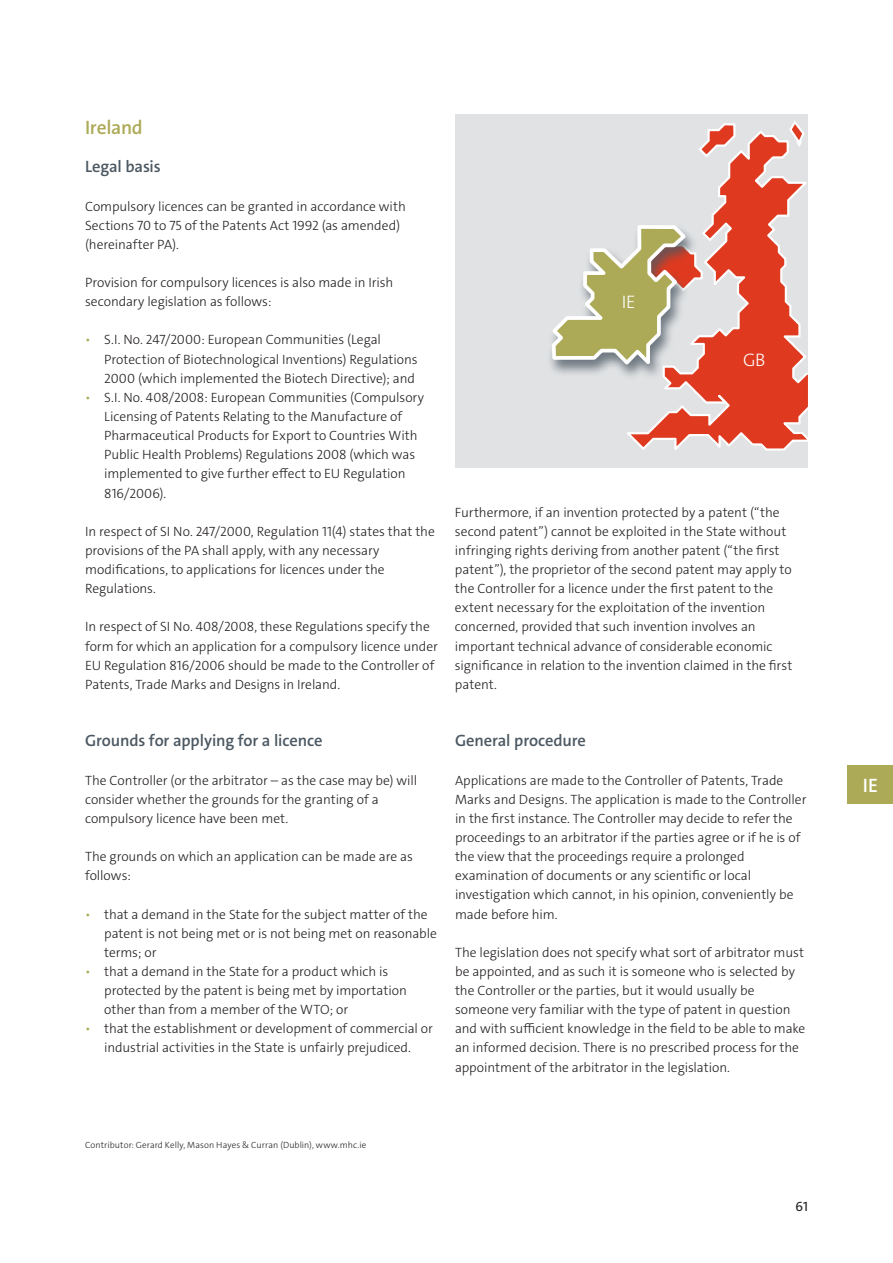
<style>
.page{position:relative;width:893px;height:1263px;background:#fff}
.page>*{position:absolute;margin:0;border:0;box-sizing:border-box;transform-origin:0 0}
.t1{font:600 19.5px "The Sans C4 s";letter-spacing:-.015em;color:#adaa57}
.t2{font:600 19.5px "The Sans C4 s";color:#fff}
.t3{font:300 18.15px "The Sans C4 s";color:#fff}
.t4{font:600 16.5px "The Sans C4 s";letter-spacing:-.005em;color:#4c5862}
.t5{font:300 13.5px/19.2px "The Sans C4 s";letter-spacing:-.005em;color:#231f20}
.t6{font:13.5px "The Sans C4 s";color:#231f20}
.t7{font:300 9px "The Sans C4 s";letter-spacing:.01em;color:#231f20}
.s1{color:#adaa57}
</style>
<div class="page">
<div style="left:848px;top:765px;width:45px;height:39px;background:#adaa57"></div>
<div style="left:455px;top:115px;width:353px;height:353px;background:#e0e2e4"></div>
<svg style="left:627px;top:131px;width:181px;height:320px"></svg>
<svg style="left:787px;top:121px;width:19px;height:28px"></svg>
<svg style="left:697px;top:123px;width:40px;height:36px"></svg>
<div style="left:547px;top:223px;width:152px;height:158px;background:#4c5862;opacity:.75"></div>
<svg style="left:549px;top:223px;width:155px;height:148px"></svg>
<h1 class="t1" style="left:85px;top:115px;width:59px">Ireland</h1>
<p class="t4" style="left:85px;top:156px;width:77px">Legal basis</p>
<p class="t5" style="left:85px;top:196px;width:322px">Compulsory licences can be granted in accordance with<br>Sections 70 to 75 of the Patents Act 1992 (as amended) (hereinafter PA).</p>
<p class="t5" style="left:85px;top:273px;width:310px">Provision for compulsory licences is also made in Irish secondary legislation as follows:</p>
<p class="t5" style="left:104px;top:330px;width:315px;text-indent:-19px"><span class="s1">•</span> S.I. No. 247/2000: European Communities (Legal<br>Protection of Biotechnological Inventions) Regulations<br>2000 (which implemented the Biotech Directive); and</p>
<p class="t5" style="left:104px;top:388px;width:321px;text-indent:-19px"><span class="s1">•</span> S.I. No. 408/2008: European Communities (Compulsory Licensing of Patents Relating to the Manufacture of Pharmaceutical Products for Export to Countries With Public Health Problems) Regulations 2008 (which was implemented to give further effect to EU Regulation 816/2006).</p>
<p class="t5" style="left:85px;top:522px;width:351px">In respect of SI No. 247/2000, Regulation 11(4) states that the provisions of the PA shall apply, with any necessary modifications, to applications for licences under the Regulations.</p>
<p class="t5" style="left:85px;top:617px;width:354px">In respect of SI No. 408/2008, these Regulations specify the form for which an application for a compulsory licence under EU Regulation 816/2006 should be made to the Controller of Patents, Trade Marks and Designs in Ireland.</p>
<p class="t4" style="left:85px;top:730px;width:239px">Grounds for applying for a licence</p>
<p class="t5" style="left:85px;top:770px;width:334px">The Controller (or the arbitrator – as the case may be) will consider whether the grounds for the granting of a compulsory licence have been met.</p>
<p class="t5" style="left:85px;top:847px;width:329px">The grounds on which an application can be made are as follows:</p>
<p class="t5" style="left:104px;top:904px;width:334px;text-indent:-19px"><span class="s1">•</span> that a demand in the State for the subject matter of the patent is not being met or is not being met on reasonable terms; or</p>
<p class="t5" style="left:104px;top:962px;width:304px;text-indent:-19px"><span class="s1">•</span> that a demand in the State for a product which is protected by the patent is being met by importation other than from a member of the WTO; or</p>
<p class="t5" style="left:85px;top:1019px;width:349px;text-align:center"><span class="s1">•</span> that the establishment or development of commercial or industrial activities in the State is unfairly prejudiced.</p>
<h2 class="t3" style="left:622px;top:291px;width:15px">IE</h2>
<h2 class="t3" style="left:743px;top:348px;width:24px">GB</h2>
<p class="t5" style="left:455px;top:503px;width:339px">Furthermore, if an invention protected by a patent (“the second patent”) cannot be exploited in the State without infringing rights deriving from another patent (“the first patent”), the proprietor of the second patent may apply to the Controller for a licence under the first patent to the extent necessary for the exploitation of the invention concerned, provided that such invention involves an important technical advance of considerable economic significance in relation to the invention claimed in the first patent.</p>
<p class="t4" style="left:455px;top:730px;width:132px">General procedure</p>
<p class="t5" style="left:455px;top:770px;width:353px">Applications are made to the Controller of Patents, Trade Marks and Designs. The application is made to the Controller in the first instance. The Controller may decide to refer the proceedings to an arbitrator if the parties agree or if he is of the view that the proceedings require a prolonged examination of documents or any scientific or local investigation which cannot, in his opinion, conveniently be made before him.</p>
<p class="t5" style="left:455px;top:943px;width:352px">The legislation does not specify what sort of arbitrator must be appointed, and as such it is someone who is selected by the Controller or the parties, but it would usually be someone very familiar with the type of patent in question and with sufficient knowledge in the field to be able to make an informed decision. There is no prescribed process for the appointment of the arbitrator in the legislation.</p>
<p class="t7" style="left:85px;top:1139px;width:283px">Contributor: Gerard Kelly, Mason Hayes &amp; Curran (Dublin), www.mhc.ie</p>
<p class="t6" style="left:795px;top:1197px;width:14px">61</p>
<h1 class="t2" style="left:863px;top:773px;width:17px">IE</h1>
</div>
